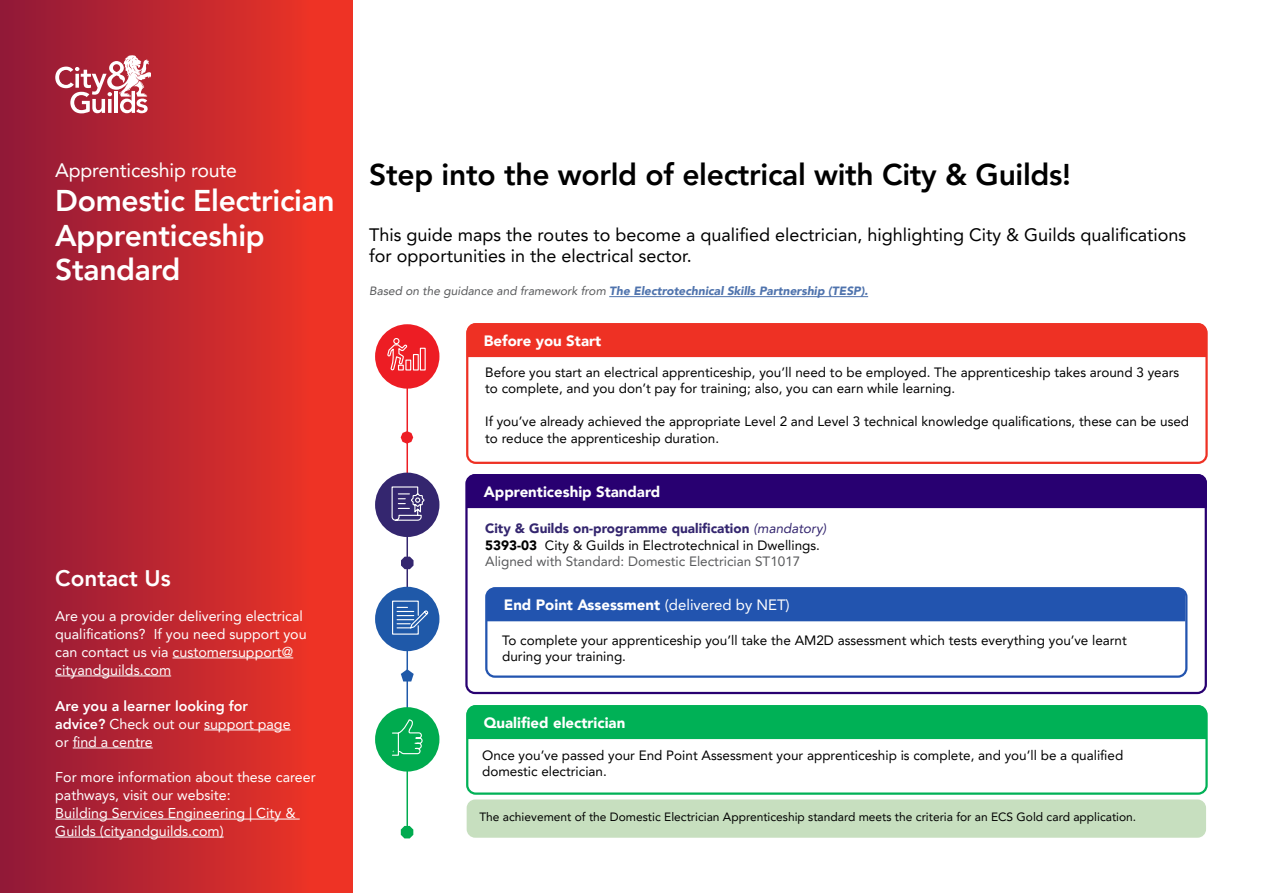
<style>
.page{position:relative;width:1263px;height:893px;background:#fff}
.page>*{position:absolute;margin:0;border:0;box-sizing:border-box;transform-origin:0 0}
.t1{font:800 30px "Avenir LT Pro";letter-spacing:-.01em;color:#000}
.t2{font:800 30px/34.5px "Avenir LT Pro";letter-spacing:-.01em;color:#fff}
.t3{font:800 22.5px "Avenir LT Pro";color:#fff}
.t4{font:19.5px "Avenir LT Pro";letter-spacing:-.01em;color:#fff}
.t5{font:18px/21px "Avenir LT Pro";color:#000}
.t6{font:900 15px "Avenir LT Pro";color:#fff}
.t7{font:14.25px/18px "Avenir LT Pro";color:#fff}
.t8{font:13.5px/16.5px "Avenir LT Pro";color:#000}
.t9{font:13.5px/16.5px "Avenir LT Pro";color:#58595b}
.t10{font:12px "Avenir LT Pro";color:#000}
.t11{font:italic 900 12px "Avenir LT Pro";color:#4f73ad}
.s1{font-weight:800}
.s2{font-weight:400;color:#58595b}
.s3{font-weight:900;color:#34266f}
.s4{font-style:italic;color:#34266f}
.s5{font-weight:900;color:#000}
.s6{color:#000}
.s7{font-weight:400}
</style>
<div class="page">
<div style="left:0;top:0;width:352px;height:893px;background:linear-gradient(to right,#8f193a,#f43625)"></div>
<svg style="left:55px;top:55px;width:96px;height:58px"></svg>
<hr style="left:406px;top:620px;width:2px;height:104px;background:#1f59a9">
<hr style="left:406px;top:716px;width:2px;height:112px;background:#00ab4f">
<div style="left:375px;top:324px;width:64px;height:65px;background:#ed1d24;border-radius:50%"></div>
<svg style="left:401px;top:669px;width:13px;height:12px"></svg>
<svg style="left:401px;top:431px;width:12px;height:13px"></svg>
<div style="left:375px;top:707px;width:64px;height:65px;background:#00ab4f;border-radius:32px"></div>
<hr style="left:406px;top:499px;width:2px;height:107px;background:#34266f">
<hr style="left:406px;top:332px;width:2px;height:185px;background:#ed1d24">
<svg style="left:401px;top:826px;width:12px;height:12px"></svg>
<svg style="left:401px;top:557px;width:12px;height:12px"></svg>
<svg style="left:392px;top:720px;width:31px;height:36px"></svg>
<hr style="left:609px;top:296px;width:259px;height:1px;background:#4f73ad">
<div style="left:375px;top:587px;width:64px;height:64px;background:#1f59a9;border-radius:32px"></div>
<div style="left:375px;top:473px;width:64px;height:64px;background:#34266f;border-radius:32px"></div>
<div style="left:469px;top:708px;width:736px;height:31px;background:#00b156"></div>
<div style="left:469px;top:326px;width:736px;height:31px;background:#ee3124"></div>
<div style="left:468px;top:474px;width:739px;height:34px;background:#280071"></div>
<div style="left:488px;top:588px;width:696px;height:33px;background:#2254af"></div>
<div style="left:466px;top:705px;width:742px;height:90px;border:2px solid #00b156;border-radius:9px"></div>
<div style="left:466px;top:323px;width:742px;height:141px;border:2px solid #ee3124;border-radius:9px"></div>
<div style="left:465px;top:474px;width:742px;height:220px;border:2px solid #280071;border-radius:9px"></div>
<div style="left:485px;top:587px;width:702px;height:91px;border:2px solid #2254af;border-radius:9px"></div>
<svg style="left:387px;top:338px;width:39px;height:33px"></svg>
<svg style="left:391px;top:486px;width:34px;height:35px"></svg>
<svg style="left:392px;top:600px;width:37px;height:35px"></svg>
<div style="left:467px;top:799px;width:739px;height:39px;background:#c7dfbf;border-radius:9px"></div>
<hr style="left:173px;top:658px;width:120px;height:1px;background:#fff">
<hr style="left:55px;top:676px;width:116px;height:1px;background:#fff">
<hr style="left:204px;top:730px;width:87px;height:1px;background:#fff">
<hr style="left:73px;top:748px;width:80px;height:1px;background:#fff">
<hr style="left:55px;top:819px;width:245px;height:1px;background:#fff">
<hr style="left:55px;top:837px;width:169px;height:1px;background:#fff">
<h3 class="t4" style="left:55px;top:158px;width:183px">Apprenticeship route</h3>
<h1 class="t2" style="left:55px;top:184px;width:281px">Domestic Electrician<br>Apprenticeship<br>Standard</h1>
<h2 class="t3" style="left:55px;top:564px;width:117px">Contact Us</h2>
<p class="t7" style="left:55px;top:606px;width:253px">Are you a provider delivering electrical qualifications? If you need support you can contact us via customersupport@ cityandguilds.com</p>
<p class="t7" style="left:55px;top:696px;width:237px"><span class="s1">Are you a learner looking for advice?</span> Check out our support page or find a centre</p>
<p class="t7" style="left:55px;top:767px;width:262px">For more information about these career pathways, visit our website:<br>Building Services Engineering | City &amp; Guilds (cityandguilds.com)</p>
<h1 class="t1" style="left:369px;top:157px;width:703px">Step into the world of electrical with City &amp; Guilds!</h1>
<h3 class="t5" style="left:369px;top:224px;width:818px">This guide maps the routes to become a qualified electrician, highlighting City &amp; Guilds qualifications for opportunities in the electrical sector.</h3>
<p class="t11" style="left:369px;top:284px;width:500px"><span class="s2">Based on the guidance and framework from</span> The Electrotechnical Skills Partnership (TESP).</p>
<p class="t6" style="left:491px;top:330px;width:119px">Before you Start</p>
<p class="t8" style="left:485px;top:364px;width:695px">Before you start an electrical apprenticeship, you’ll need to be employed. The apprenticeship takes around 3 years to complete, and you don’t pay for training; also, you can earn while learning.</p>
<p class="t8" style="left:485px;top:413px;width:705px">If you’ve already achieved the appropriate Level 2 and Level 3 technical knowledge qualifications, these can be used to reduce the apprenticeship duration.</p>
<p class="t6" style="left:484px;top:331px;width:119px">Before you Start</p>
<p class="t6" style="left:484px;top:482px;width:178px">Apprenticeship Standard</p>
<p class="t9" style="left:485px;top:520px;width:343px"><span class="s3">City &amp; Guilds on-programme qualification</span> <span class="s4">(mandatory)<br></span><span class="s5">5393-03</span> <span class="s6">City &amp; Guilds in Electrotechnical in Dwellings.<br></span>Aligned with Standard: Domestic Electrician ST1017</p>
<p class="t6" style="left:504px;top:596px;width:287px">End Point Assessment <span class="s7">(delivered by NET)</span></p>
<p class="t8" style="left:502px;top:632px;width:626px">To complete your apprenticeship you’ll take the AM2D assessment which tests everything you’ve learnt during your training.</p>
<p class="t6" style="left:484px;top:713px;width:143px">Qualified electrician</p>
<p class="t8" style="left:482px;top:747px;width:643px">Once you’ve passed your End Point Assessment your apprenticeship is complete, and you’ll be a qualified domestic electrician.</p>
<p class="t10" style="left:479px;top:810px;width:658px">The achievement of the Domestic Electrician Apprenticeship standard meets the criteria for an ECS Gold card application.</p>
</div>
